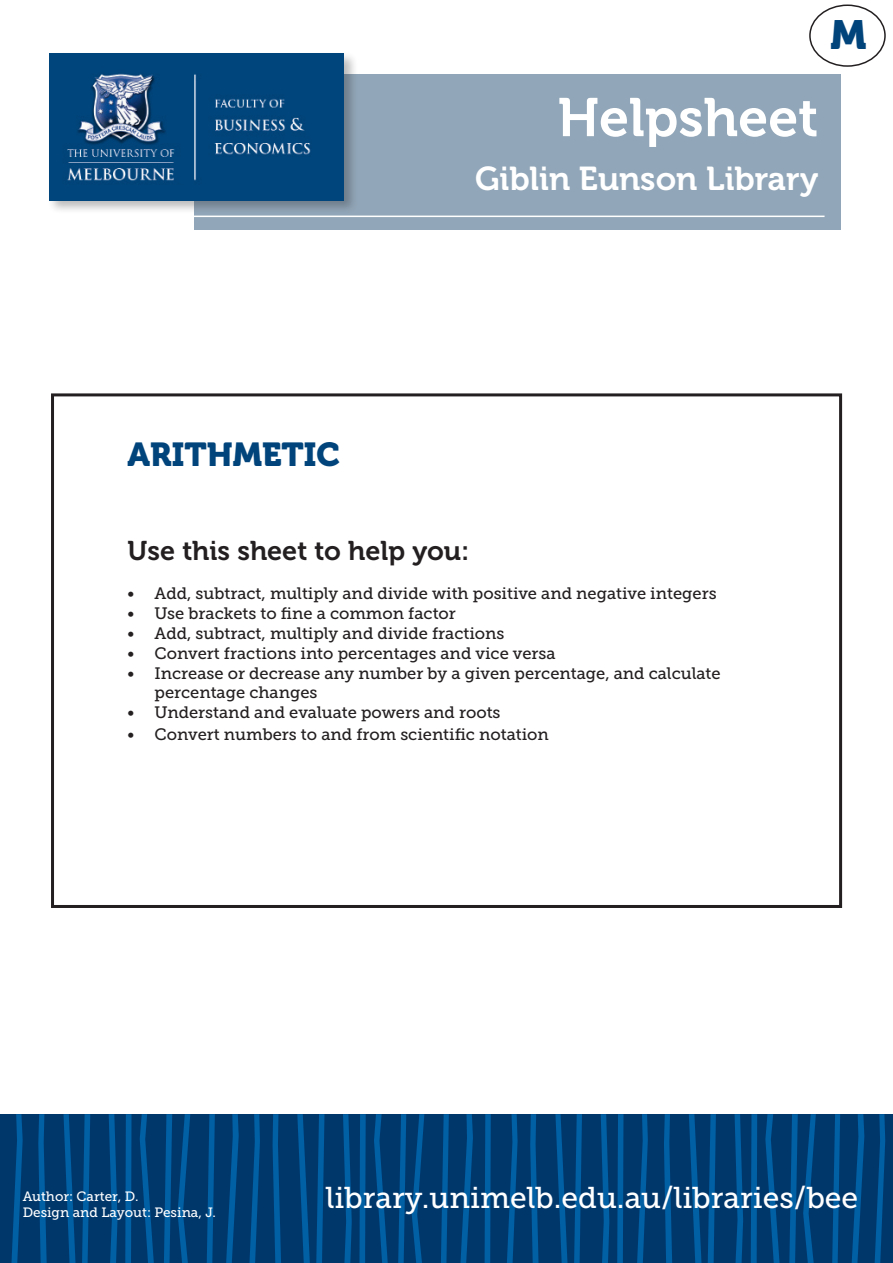
<style>
.page{position:relative;width:893px;height:1263px;background:#fff}
.page>*{position:absolute;margin:0;border:0;box-sizing:border-box;transform-origin:0 0}
.t1{font:54px "Museo 700";color:#fff}
.t2{font:40.5px "Museo 900";color:#00447b}
.t3{font:33px "Museo 700";color:#fff}
.heading{font:33px "Museo 900";color:#00447b}
.t4{font:30px "Museo Slab 500";color:#fff}
.t5{font:27px "Museo 700";color:#231f20}
.t6{font:16.5px/19.8px "Museo Slab 500";color:#231f20}
.t7{font:13.5px/16.2px "Museo Slab 500";color:#fff}
</style>
<div class="page">
<div style="left:0;top:1114px;width:893px;height:148px;background:#00376b"></div>
<svg style="left:11px;top:1114px;width:12px;height:149px"></svg>
<svg style="left:249px;top:1114px;width:11px;height:149px"></svg>
<svg style="left:507px;top:1114px;width:11px;height:149px"></svg>
<svg style="left:38px;top:1114px;width:9px;height:149px"></svg>
<svg style="left:273px;top:1114px;width:8px;height:149px"></svg>
<svg style="left:530px;top:1114px;width:8px;height:149px"></svg>
<svg style="left:63px;top:1114px;width:13px;height:149px"></svg>
<svg style="left:297px;top:1114px;width:13px;height:149px"></svg>
<svg style="left:555px;top:1114px;width:12px;height:149px"></svg>
<svg style="left:82px;top:1114px;width:8px;height:149px"></svg>
<svg style="left:316px;top:1114px;width:8px;height:149px"></svg>
<svg style="left:574px;top:1114px;width:8px;height:149px"></svg>
<svg style="left:109px;top:1114px;width:8px;height:149px"></svg>
<svg style="left:343px;top:1114px;width:9px;height:149px"></svg>
<svg style="left:601px;top:1114px;width:8px;height:149px"></svg>
<svg style="left:125px;top:1114px;width:7px;height:149px"></svg>
<svg style="left:359px;top:1114px;width:7px;height:149px"></svg>
<svg style="left:617px;top:1114px;width:6px;height:149px"></svg>
<svg style="left:485px;top:1114px;width:6px;height:149px"></svg>
<svg style="left:140px;top:1114px;width:14px;height:149px"></svg>
<svg style="left:374px;top:1114px;width:14px;height:149px"></svg>
<svg style="left:164px;top:1114px;width:8px;height:149px"></svg>
<svg style="left:398px;top:1114px;width:8px;height:149px"></svg>
<svg style="left:178px;top:1114px;width:12px;height:149px"></svg>
<svg style="left:412px;top:1114px;width:12px;height:149px"></svg>
<svg style="left:207px;top:1114px;width:8px;height:149px"></svg>
<svg style="left:441px;top:1114px;width:8px;height:149px"></svg>
<svg style="left:226px;top:1114px;width:13px;height:149px"></svg>
<svg style="left:460px;top:1114px;width:13px;height:149px"></svg>
<svg style="left:637px;top:1114px;width:11px;height:149px"></svg>
<svg style="left:875px;top:1114px;width:10px;height:149px"></svg>
<svg style="left:664px;top:1114px;width:8px;height:149px"></svg>
<svg style="left:689px;top:1114px;width:12px;height:149px"></svg>
<svg style="left:708px;top:1114px;width:8px;height:149px"></svg>
<svg style="left:735px;top:1114px;width:8px;height:149px"></svg>
<svg style="left:751px;top:1114px;width:6px;height:149px"></svg>
<svg style="left:765px;top:1114px;width:14px;height:149px"></svg>
<svg style="left:789px;top:1114px;width:27px;height:149px"></svg>
<svg style="left:832px;top:1114px;width:8px;height:149px"></svg>
<svg style="left:852px;top:1114px;width:12px;height:149px"></svg>
<div style="left:51px;top:393px;width:791px;height:515px;border:3px solid #231f20"></div>
<div style="left:809px;top:4px;width:77px;height:63px;border:2px solid #231f20;border-radius:50%"></div>
<div style="left:194px;top:74px;width:646px;height:156px;background:#91a6b8"></div>
<div style="left:47px;top:51px;width:311px;height:164px;background:#231f20;opacity:.3"></div>
<img style="left:50px;top:53px;width:294px;height:148px">
<hr style="left:50px;top:216px;width:774px;height:1px;background:#fff">
<p class="t2" style="left:831px;top:12px;width:38px">M</p>
<p class="t1" style="left:557px;top:87px;width:262px">Helpsheet</p>
<p class="t3" style="left:475px;top:160px;width:345px">Giblin Eunson Library</p>
<p class="heading" style="left:128px;top:436px;width:214px">ARITHMETIC</p>
<p class="t5" style="left:128px;top:535px;width:343px">Use this sheet to help you:</p>
<p class="t6" style="left:128px;top:584px;width:591px">• Add, subtract, multiply and divide with positive and negative integers</p>
<p class="t6" style="left:128px;top:604px;width:330px">• Use brackets to fine a common factor</p>
<p class="t6" style="left:128px;top:623px;width:378px">• Add, subtract, multiply and divide fractions</p>
<p class="t6" style="left:128px;top:643px;width:430px">• Convert fractions into percentages and vice versa</p>
<p class="t6" style="left:155px;top:663px;width:568px;text-indent:-27px">• Increase or decrease any number by a given percentage, and calculate percentage changes</p>
<p class="t6" style="left:128px;top:703px;width:374px">• Understand and evaluate powers and roots</p>
<p class="t6" style="left:128px;top:724px;width:423px">• Convert numbers to and from scientific notation</p>
<p class="t7" style="left:23px;top:1188px;width:195px">Author: Carter, D.<br>Design and Layout: Pesina, J.</p>
<p class="t4" style="left:326px;top:1181px;width:534px">library.unimelb.edu.au/libraries/bee</p>
</div>
